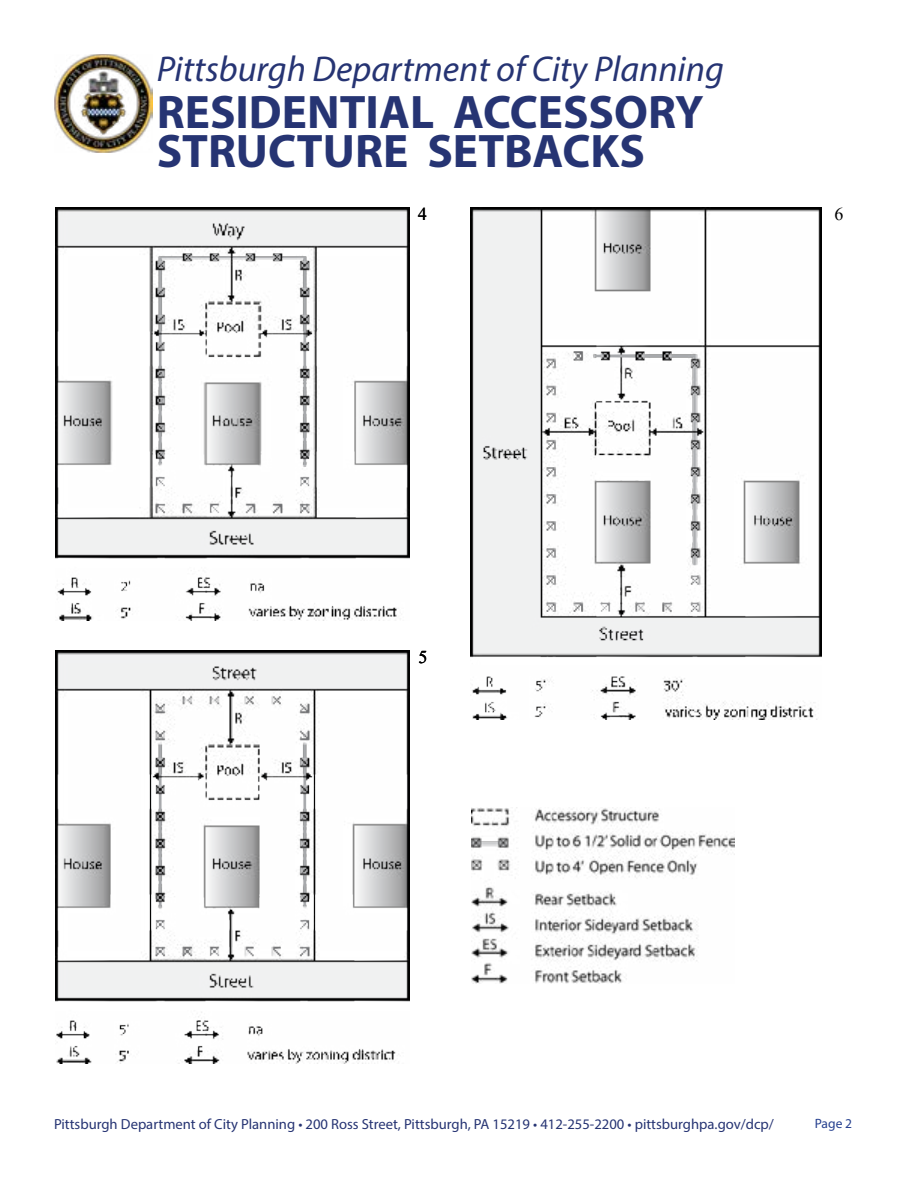
<style>
.page{position:relative;width:918px;height:1188px;background:#fff}
.page>*{position:absolute;margin:0;border:0;box-sizing:border-box;transform-origin:0 0}
.t1{font:700 47.25px/39px "Myriad Pro";color:#263473}
.t2{font:italic 36px "Myriad Pro";color:#263473}
.t3{font:18px "Times New Roman";color:#000}
.t4{font:14.7px "Myriad Pro";color:#263473}
.t5{font:13.5px "Myriad Pro";color:#25408f}
</style>
<div class="page">
<img style="left:471px;top:208px;width:350px;height:511px">
<img style="left:56px;top:208px;width:353px;height:413px">
<img style="left:56px;top:651px;width:353px;height:413px">
<img style="left:471px;top:808px;width:263px;height:176px">
<img style="left:54px;top:54px;width:99px;height:99px">
<h2 class="t2" style="left:157px;top:47px;width:569px">Pittsburgh Department of City Planning</h2>
<h1 class="t1" style="left:157px;top:91px;width:548px">RESIDENTIAL ACCESSORY<br>STRUCTURE SETBACKS</h1>
<p class="t3" style="left:418px;top:202px;width:10px">4</p>
<p class="t3" style="left:834px;top:202px;width:10px">6</p>
<p class="t3" style="left:419px;top:645px;width:10px">5</p>
<p class="t4" style="left:54px;top:1115px;width:721px">Pittsburgh Department of City Planning • 200 Ross Street, Pittsburgh, PA 15219 • 412-255-2200 • pittsburghpa.gov/dcp/</p>
<p class="t5" style="left:815px;top:1116px;width:39px">Page 2</p>
</div>
